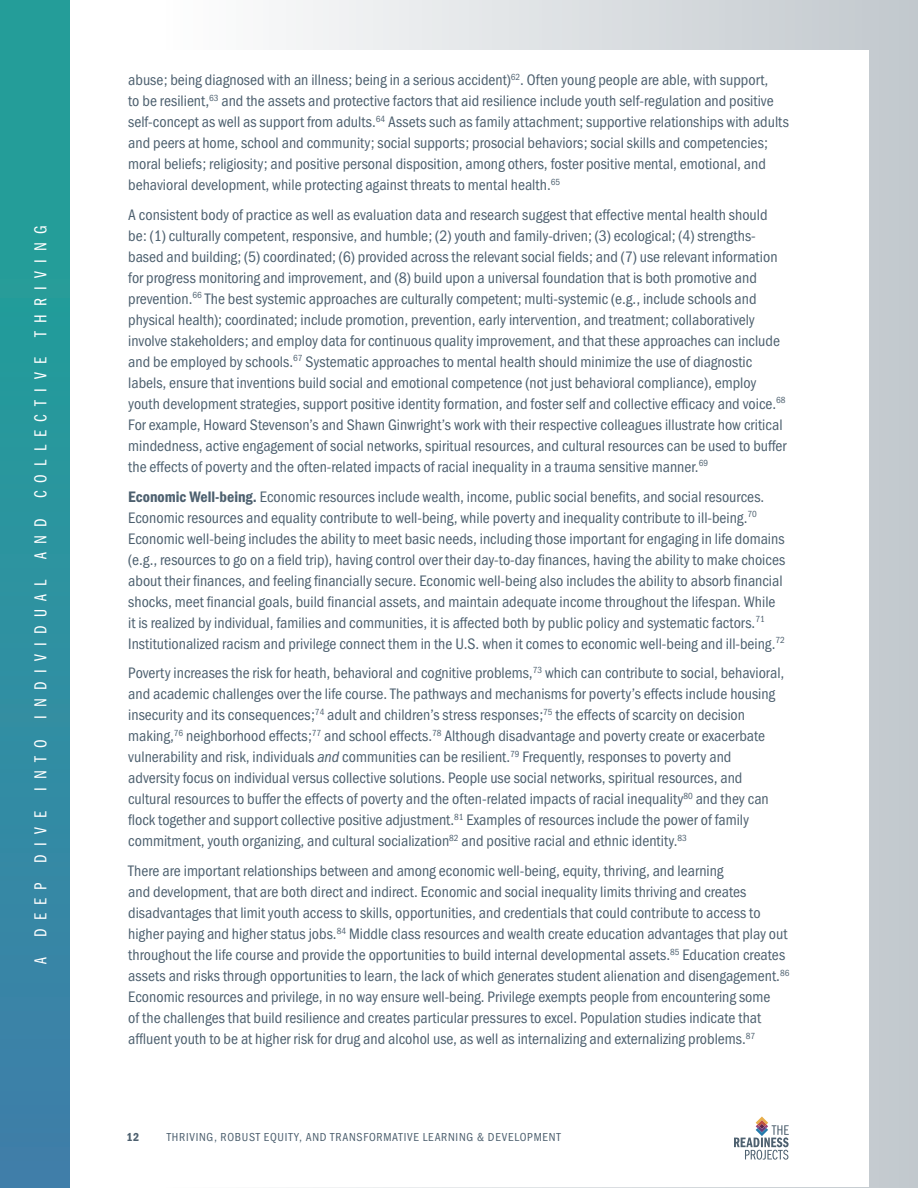
<style>
.page{position:relative;width:918px;height:1188px;background:#fff}
.page>*{position:absolute;margin:0;border:0;box-sizing:border-box;transform-origin:0 0}
.t1{font:18px "Franklin Gothic URW Com Boo";letter-spacing:.46em;color:#fff}
.body{font:15.75px/21px "Franklin Gothic URW Cond";color:#4d606f}
.t2{font:12px "Franklin Gothic URW Cond";letter-spacing:.06em;color:#4d606f}
.t3{font:12px "Franklin Gothic URW Con Dem";color:#4d606f}
.s1{font-family:"Franklin Gothic URW Con Dem"}
.s2{font-family:"Franklin Gothic URW Con Boo Ita"}
</style>
<div class="page">
<div style="left:0;top:0;width:69px;height:1188px;background:linear-gradient(to bottom,#1ea397,#3d7fa9)"></div>
<div style="left:69px;top:0;width:849px;height:1188px;background:linear-gradient(to right,#fff,#c2c8cd)"></div>
<div style="left:70px;top:50px;width:799px;height:1137px;background:#fff"></div>
<svg style="left:734px;top:1117px;width:55px;height:43px"></svg>
<p class="t1" style="left:28px;top:964px;width:740px;rotate:-90deg">A DEEP DIVE INTO INDIVIDUAL AND COLLECTIVE THRIVING</p>
<p class="body" style="left:128px;top:68px;width:662px">abuse; being diagnosed with an illness; being in a serious accident)<sup>62</sup>. Often young people are able, with support,<br>to be resilient,<sup>63</sup> and the assets and protective factors that aid resilience include youth self-regulation and positive self-concept as well as support from adults.<sup>64</sup> Assets such as family attachment; supportive relationships with adults and peers at home, school and community; social supports; prosocial behaviors; social skills and competencies; moral beliefs; religiosity; and positive personal disposition, among others, foster positive mental, emotional, and behavioral development, while protecting against threats to mental health.<sup>65</sup></p>
<p class="body" style="left:128px;top:203px;width:660px">A consistent body of practice as well as evaluation data and research suggest that effective mental health should be: (1) culturally competent, responsive, and humble; (2) youth and family-driven; (3) ecological; (4) strengths&shy;based and building; (5) coordinated; (6) provided across the relevant social fields; and (7) use relevant information for progress monitoring and improvement, and (8) build upon a universal foundation that is both promotive and prevention.<sup>66</sup> The best systemic approaches are culturally competent; multi-systemic (e.g., include schools and physical health); coordinated; include promotion, prevention, early intervention, and treatment; collaboratively involve stakeholders; and employ data for continuous quality improvement, and that these approaches can include and be employed by schools.<sup>67</sup> Systematic approaches to mental health should minimize the use of diagnostic labels, ensure that inventions build social and emotional competence (not just behavioral compliance), employ youth development strategies, support positive identity formation, and foster self and collective efficacy and voice.<sup>68<br></sup>For example, Howard Stevenson’s and Shawn Ginwright’s work with their respective colleagues illustrate how critical mindedness, active engagement of social networks, spiritual resources, and cultural resources can be used to buffer the effects of poverty and the often-related impacts of racial inequality in a trauma sensitive manner.<sup>69</sup></p>
<p class="body" style="left:128px;top:485px;width:659px"><span class="s1">Economic Well-being.</span> Economic resources include wealth, income, public social benefits, and social resources.<br>Economic resources and equality contribute to well-being, while poverty and inequality contribute to ill-being.<sup>70<br></sup>Economic well-being includes the ability to meet basic needs, including those important for engaging in life domains (e.g., resources to go on a field trip), having control over their day-to-day finances, having the ability to make choices about their finances, and feeling financially secure. Economic well-being also includes the ability to absorb financial shocks, meet financial goals, build financial assets, and maintain adequate income throughout the lifespan. While it is realized by individual, families and communities, it is affected both by public policy and systematic factors.<sup>71<br></sup>Institutionalized racism and privilege connect them in the U.S. when it comes to economic well-being and ill-being.<sup>72</sup></p>
<p class="body" style="left:128px;top:662px;width:658px">Poverty increases the risk for heath, behavioral and cognitive problems,<sup>73</sup> which can contribute to social, behavioral, and academic challenges over the life course. The pathways and mechanisms for poverty’s effects include housing insecurity and its consequences;<sup>74</sup> adult and children’s stress responses;<sup>75</sup> the effects of scarcity on decision making,<sup>76</sup> neighborhood effects;<sup>77</sup> and school effects.<sup>78</sup> Although disadvantage and poverty create or exacerbate vulnerability and risk, individuals <span class="s2">and</span> communities can be resilient.<sup>79</sup> Frequently, responses to poverty and adversity focus on individual versus collective solutions. People use social networks, spiritual resources, and cultural resources to buffer the effects of poverty and the often-related impacts of racial inequality<sup>80</sup> and they can flock together and support collective positive adjustment.<sup>81</sup> Examples of resources include the power of family commitment, youth organizing, and cultural socialization<sup>82</sup> and positive racial and ethnic identity.<sup>83</sup></p>
<p class="body" style="left:128px;top:860px;width:663px">There are important relationships between and among economic well-being, equity, thriving, and learning<br>and development, that are both direct and indirect. Economic and social inequality limits thriving and creates disadvantages that limit youth access to skills, opportunities, and credentials that could contribute to access to higher paying and higher status jobs.<sup>84</sup> Middle class resources and wealth create education advantages that play out throughout the life course and provide the opportunities to build internal developmental assets.<sup>85</sup> Education creates assets and risks through opportunities to learn, the lack of which generates student alienation and disengagement.<sup>86<br></sup>Economic resources and privilege, in no way ensure well-being. Privilege exempts people from encountering some<br>of the challenges that build resilience and creates particular pressures to excel. Population studies indicate that affluent youth to be at higher risk for drug and alcohol use, as well as internalizing and externalizing problems.<sup>87</sup></p>
<p class="t3" style="left:126px;top:1129px;width:14px">12</p>
<p class="t2" style="left:167px;top:1128px;width:396px">THRIVING, ROBUST EQUITY, AND TRANSFORMATIVE LEARNING &amp; DEVELOPMENT</p>
</div>
